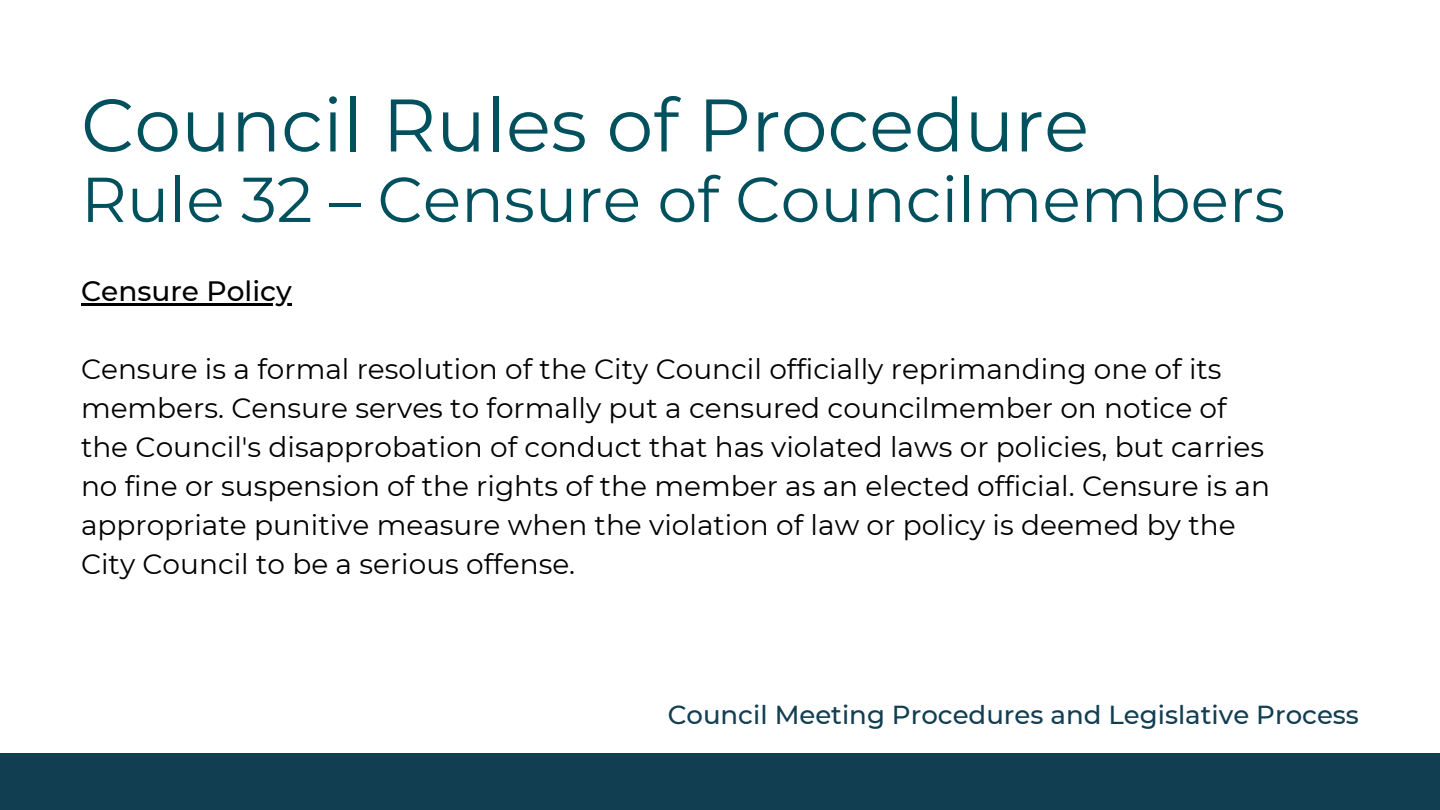
<style>
.page{position:relative;width:1440px;height:810px;background:#fff}
.page>*{position:absolute;margin:0;border:0;box-sizing:border-box;transform-origin:0 0}
.t1{font:74.3px "Montserrat";color:#00505e}
.t2{font:63.3px "Montserrat";color:#00505e}
.t3{font:28px/39px "Montserrat";color:#000}
.t4{font:500 28px "Montserrat";color:#000}
.t5{font:500 26px "Montserrat";color:#123e52}
</style>
<div class="page">
<div style="left:0;top:753px;width:1440px;height:56px;background:#123e52"></div>
<hr style="left:81px;top:303px;width:211px;height:2px;background:#000">
<h1 class="t1" style="left:81px;top:80px;width:1010px">Council Rules of Procedure</h1>
<h2 class="t2" style="left:81px;top:161px;width:1206px">Rule 32 – Censure of Councilmembers</h2>
<p class="t4" style="left:81px;top:274px;width:212px">Censure Policy</p>
<p class="t3" style="left:81px;top:350px;width:1191px">Censure is a formal resolution of the City Council officially reprimanding one of its members. Censure serves to formally put a censured councilmember on notice of the Council's disapprobation of conduct that has violated laws or policies, but carries no fine or suspension of the rights of the member as an elected official. Censure is an appropriate punitive measure when the violation of law or policy is deemed by the City Council to be a serious offense.</p>
<p class="t5" style="left:668px;top:699px;width:693px">Council Meeting Procedures and Legislative Process</p>
</div>
